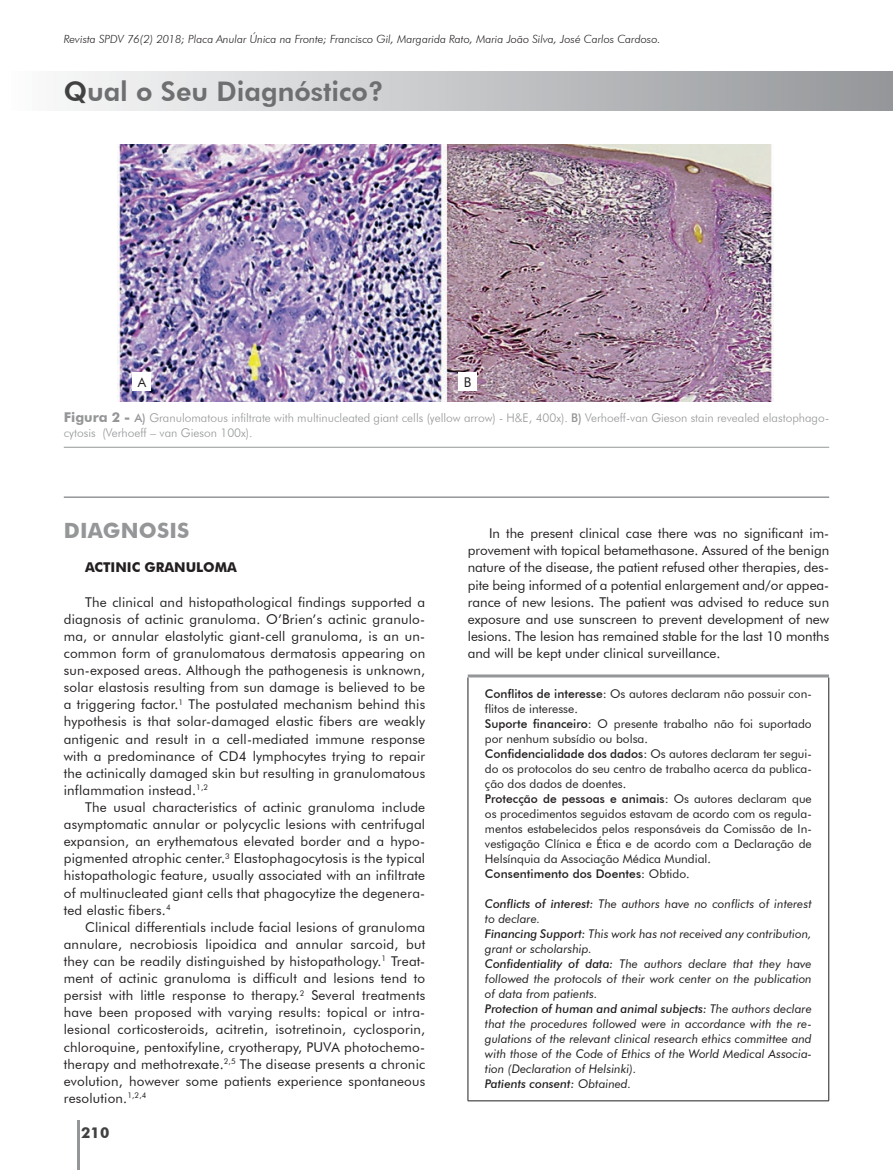
<style>
.page{position:relative;width:893px;height:1170px;background:#fff}
.page>*{position:absolute;margin:0;border:0;box-sizing:border-box;transform-origin:0 0}
.t1{font:800 27px "Futura BT";color:#6d6f71}
.t2{font:700 21px "Futura BT";letter-spacing:.01em;color:#949698}
.t3{font:700 15px "Futura BT";color:#414142}
.t4{font:13.5px/17.1px "Futura BT";letter-spacing:.015em;color:#231f20;text-align:justify}
.t5{font:700 13.5px "Futura BT";color:#231f20}
.t6{font:12px/15px "Futura BT";color:#231f20}
.t7{font:italic 12px/15px "Futura BT";color:#231f20}
.t8{font:300 12px/14.4px "Futura BT";color:#949698}
.t9{font:italic 300 11.25px "Futura BT";color:#231f20}
.s1{color:#414142}
.s2{font-weight:700;font-size:13.5px}
.s3{font-weight:500}
</style>
<div class="page">
<hr style="left:77px;top:1120px;width:3px;height:49px;background:#949698">
<div style="left:0;top:72px;width:893px;height:38px;background:linear-gradient(to right,#fdfdfd,#939598)"></div>
<hr style="left:468px;top:677px;width:1px;height:423px;background:#231f20">
<hr style="left:828px;top:677px;width:1px;height:423px;background:#231f20">
<hr style="left:468px;top:1100px;width:361px;height:1px;background:#231f20">
<hr style="left:468px;top:674px;width:361px;height:3px;background:#949698">
<hr style="left:64px;top:447px;width:765px;height:1px;background:#949698">
<img style="left:118px;top:145px;width:656px;height:256px">
<div style="left:133px;top:372px;width:18px;height:19px;background:#fff"></div>
<div style="left:458px;top:372px;width:19px;height:19px;background:#fff"></div>
<hr style="left:64px;top:496px;width:765px;height:2px;background:#949698">
<p class="t9" style="left:64px;top:32px;width:598px">Revista SPDV 76(2) 2018; Placa Anular Única na Fronte; Francisco Gil, Margarida Rato, Maria João Silva, José Carlos Cardoso.</p>
<h1 class="t1" style="left:64px;top:75px;width:321px"><span class="s1">Q</span>ual o Seu Diagnóstico?</h1>
<p class="t4" style="left:138px;top:373px;width:10px">A</p>
<p class="t4" style="left:464px;top:373px;width:9px">B</p>
<p class="t8" style="left:64px;top:410px;width:767px"><span class="s2">FIGURA 2 -</span> <span class="s3">A)</span> Granulomatous infiltrate with multinucleated giant cells (yellow arrow) - H&amp;E, 400x). <span class="s3">B)</span> Verhoeff-van Gieson stain revealed elastophago&shy;cytosis (Verhoeff – van Gieson 100x).</p>
<h2 class="t2" style="left:64px;top:518px;width:127px">DIAGNOSIS</h2>
<p class="t5" style="left:85px;top:559px;width:18px">ACTINIC</p>
<p class="t5" style="left:144px;top:559px;width:23px">GRANULOMA</p>
<p class="t4" style="left:64px;top:593px;width:363px;text-indent:21px">The clinical and histopathological findings supported a diagnosis of actinic granuloma. O’Brien’s actinic granulo&shy;ma, or annular elastolytic giant-cell granuloma, is an un&shy;common form of granulomatous dermatosis appearing on sun-exposed areas. Although the pathogenesis is unknown, solar elastosis resulting from sun damage is believed to be a triggering factor.<sup>1</sup> The postulated mechanism behind this hypothesis is that solar-damaged elastic fibers are weakly antigenic and result in a cell-mediated immune response with a predominance of CD4 lymphocytes trying to repair the actinically damaged skin but resulting in granulomatous inflammation instead.<sup>1,2</sup></p>
<p class="t4" style="left:64px;top:798px;width:363px;text-indent:21px">The usual characteristics of actinic granuloma include asymptomatic annular or polycyclic lesions with centrifugal expansion, an erythematous elevated border and a hypo&shy;pigmented atrophic center.<sup>3</sup> Elastophagocytosis is the typical histopathologic feature, usually associated with an infiltrate of multinucleated giant cells that phagocytize the degenera&shy;ted elastic fibers.<sup>4</sup></p>
<p class="t4" style="left:64px;top:918px;width:363px;text-indent:21px">Clinical differentials include facial lesions of granuloma annulare, necrobiosis lipoidica and annular sarcoid, but they can be readily distinguished by histopathology.<sup>1</sup> Treat&shy;ment of actinic granuloma is difficult and lesions tend to persist with little response to therapy.<sup>2</sup> Several treatments have been proposed with varying results: topical or intra&shy;lesional corticosteroids, acitretin, isotretinoin, cyclosporin, chloroquine, pentoxifyline, cryotherapy, PUVA photochemo&shy;therapy and methotrexate.<sup>2,5</sup> The disease presents a chronic evolution, however some patients experience spontaneous resolution.<sup>1,2,4</sup></p>
<p class="t3" style="left:81px;top:1123px;width:30px">210</p>
<p class="t4" style="left:468px;top:524px;width:363px;text-indent:21px">In the present clinical case there was no significant im&shy;provement with topical betamethasone. Assured of the benign nature of the disease, the patient refused other therapies, des&shy;pite being informed of a potential enlargement and/or appea&shy;rance of new lesions. The patient was advised to reduce sun exposure and use sunscreen to prevent development of new lesions. The lesion has remained stable for the last 10 months and will be kept under clinical surveillance.</p>
<p class="t6" style="left:485px;top:686px;width:328px"><span class="s3">Conflitos de interesse:</span> Os autores declaram não possuir con&shy;flitos de interesse.<br><span class="s3">Suporte financeiro:</span> O presente trabalho não foi suportado por nenhum subsídio ou bolsa.<br><span class="s3">Confidencialidade dos dados:</span> Os autores declaram ter segui&shy;do os protocolos do seu centro de trabalho acerca da publica&shy;ção dos dados de doentes.<br><span class="s3">Protecção de pessoas e animais:</span> Os autores declaram que os procedimentos seguidos estavam de acordo com os regula&shy;mentos estabelecidos pelos responsáveis da Comissão de In&shy;vestigação Clínica e Ética e de acordo com a Declaração de Helsínquia da Associação Médica Mundial.<br><span class="s3">Consentimento dos Doentes:</span> Obtido.</p>
<p class="t7" style="left:485px;top:896px;width:328px"><span class="s3">Conflicts of interest:</span> The authors have no conflicts of interest to declare.<br><span class="s3">Financing Support:</span> This work has not received any contribution, grant or scholarship.<br><span class="s3">Confidentiality of data:</span> The authors declare that they have followed the protocols of their work center on the publication of data from patients.<br><span class="s3">Protection of human and animal subjects:</span> The authors declare that the procedures followed were in accordance with the re&shy;gulations of the relevant clinical research ethics committee and with those of the Code of Ethics of the World Medical Associa&shy;tion (Declaration of Helsinki).<br><span class="s3">Patients consent:</span> Obtained.</p>
</div>
